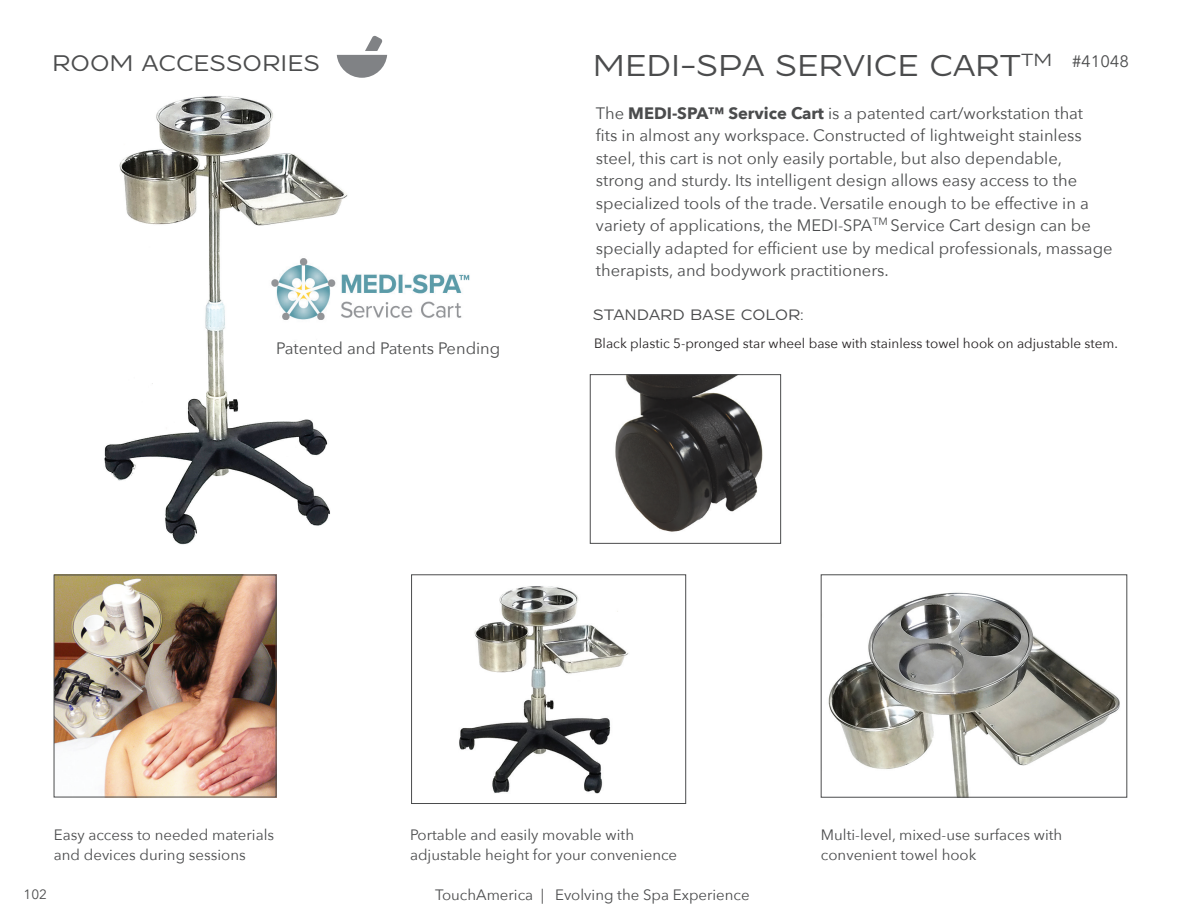
<style>
.page{position:relative;width:1188px;height:918px;background:#fff}
.page>*{position:absolute;margin:0;border:0;box-sizing:border-box;transform-origin:0 0}
.t1{font:700 30px "Resamitz";color:#4b4c4d}
.t2{font:700 22.5px "Resamitz";color:#4b4c4d}
.t3{font:16.5px/22.5px "Avenir Next";color:#4b4c4d}
.t4{font:15px/19.5px "Avenir Next";color:#4b4c4d}
.t5{font:700 15px "Resamitz";color:#4b4c4d}
.t6{font:13.5px "Avenir Next";color:#231f20}
.t7{font:13.5px "Avenir Next";color:#4b4c4d}
.s1{font-weight:700}
</style>
<div class="page">
<img style="left:104px;top:96px;width:244px;height:449px">
<svg style="left:337px;top:36px;width:50px;height:42px"></svg>
<img style="left:828px;top:592px;width:292px;height:203px">
<img style="left:56px;top:577px;width:218px;height:218px">
<div style="left:54px;top:575px;width:222px;height:222px;border:1px solid #4b4c4d"></div>
<img style="left:459px;top:586px;width:170px;height:208px">
<div style="left:411px;top:575px;width:275px;height:229px;border:1px solid #4b4c4d"></div>
<img style="left:262px;top:250px;width:208px;height:82px">
<img style="left:615px;top:376px;width:148px;height:156px">
<div style="left:590px;top:374px;width:191px;height:170px;border:1px solid #4b4c4d"></div>
<p class="t2" style="left:52px;top:50px;width:269px">ROOM ACCESSORIES</p>
<p class="t3" style="left:276px;top:336px;width:226px">Patented and Patents Pending</p>
<p class="t1" style="left:593px;top:48px;width:461px">MEDI-SPA SERVICE CART<sup>TM</sup></p>
<p class="t3" style="left:596px;top:101px;width:518px">The <span class="s1">MEDI-SPA™ Service Cart</span> is a patented cart/workstation that<br>fits in almost any workspace. Constructed of lightweight stainless steel, this cart is not only easily portable, but also dependable, strong and sturdy. Its intelligent design allows easy access to the specialized tools of the trade. Versatile enough to be effective in a variety of applications, the MEDI-SPA<sup>TM</sup> Service Cart design can be specially adapted for efficient use by medical professionals, massage therapists, and bodywork practitioners.</p>
<p class="t3" style="left:1072px;top:49px;width:59px">#41048</p>
<p class="t5" style="left:593px;top:306px;width:212px">STANDARD BASE COLOR:</p>
<p class="t6" style="left:594px;top:332px;width:526px">Black plastic 5-pronged star wheel base with stainless towel hook on adjustable stem.</p>
<p class="t4" style="left:54px;top:824px;width:222px">Easy access to needed materials and devices during sessions</p>
<p class="t4" style="left:410px;top:825px;width:269px">Portable and easily movable with adjustable height for your convenience</p>
<p class="t7" style="left:24px;top:883px;width:25px">102</p>
<p class="t4" style="left:435px;top:884px;width:316px">TouchAmerica | Evolving the Spa Experience</p>
<p class="t4" style="left:821px;top:824px;width:243px">Multi-level, mixed-use surfaces with convenient towel hook</p>
</div>
